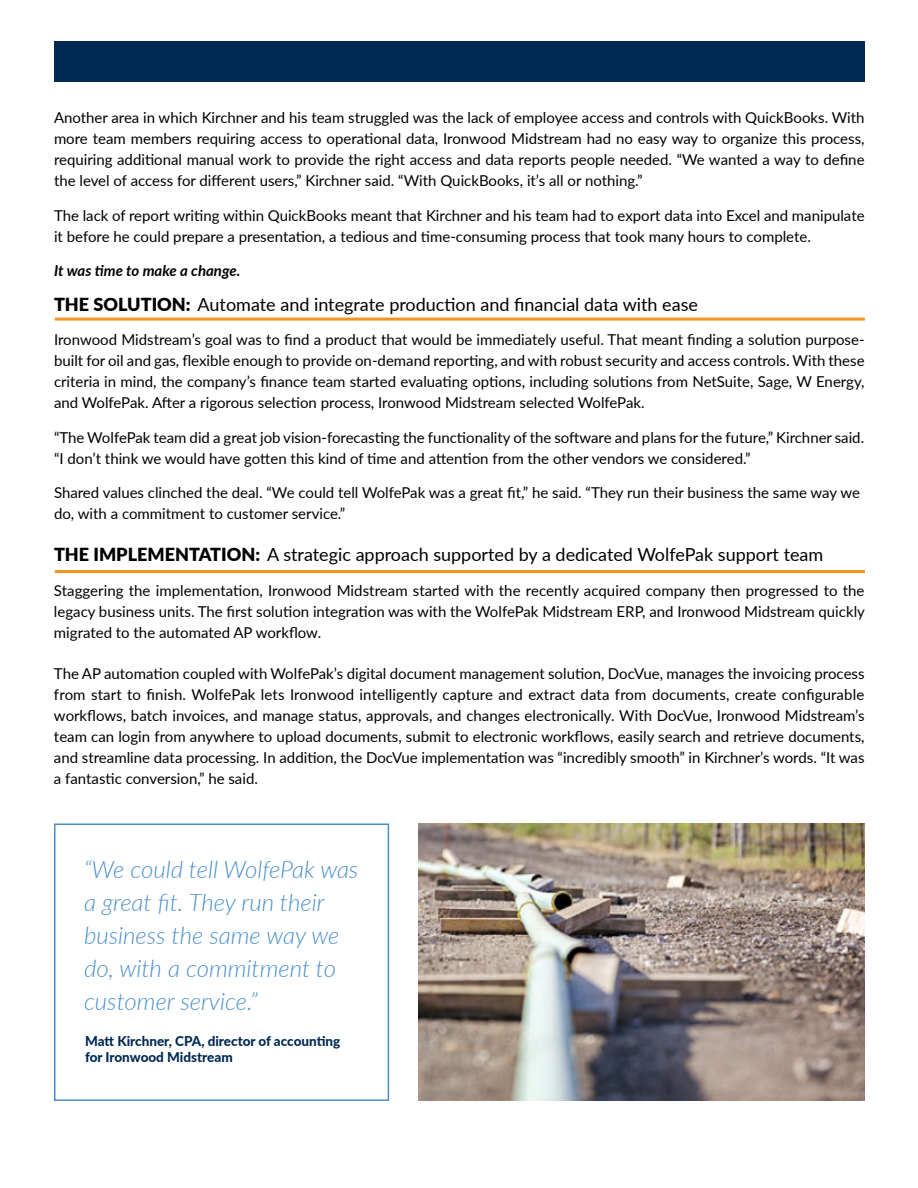
<style>
.page{position:relative;width:918px;height:1188px;background:#fff}
.page>*{position:absolute;margin:0;border:0;box-sizing:border-box;transform-origin:0 0}
.t1{font:italic 300 24px/33px "Lato";color:#4a8fcc}
.t2{font:18px "Lato";color:#000}
.t3{font:15px/21px "Lato";color:#000;text-align:justify}
.t4{font:italic 700 15px "Lato";color:#000}
.t5{font:800 13.5px/16.2px "Lato";color:#002954}
.s1{font-weight:900}
</style>
<div class="page">
<hr style="left:55px;top:318px;width:810px;height:3px;background:#f8911f">
<hr style="left:55px;top:570px;width:810px;height:3px;background:#f8911f">
<div style="left:54px;top:42px;width:811px;height:40px;background:#002954"></div>
<img style="left:418px;top:824px;width:447px;height:277px">
<div style="left:54px;top:824px;width:335px;height:277px;border:2px solid #4a8fcc"></div>
<p class="t3" style="left:54px;top:107px;width:812px">Another area in which Kirchner and his team struggled was the lack of employee access and controls with QuickBooks. With more team members requiring access to operational data, Ironwood Midstream had no easy way to organize this process, requiring additional manual work to provide the right access and data reports people needed. “We wanted a way to define the level of access for different users,” Kirchner said. “With QuickBooks, it’s all or nothing.”</p>
<p class="t3" style="left:54px;top:204px;width:812px">The lack of report writing within QuickBooks meant that Kirchner and his team had to export data into Excel and manipulate it before he could prepare a presentation, a tedious and time-consuming process that took many hours to complete.</p>
<p class="t4" style="left:54px;top:260px;width:188px">It was time to make a change.</p>
<p class="t2" style="left:54px;top:291px;width:646px"><span class="s1">THE SOLUTION:</span> Automate and integrate production and financial data with ease</p>
<p class="t3" style="left:54px;top:329px;width:812px">Ironwood Midstream’s goal was to find a product that would be immediately useful. That meant finding a solution purpose&shy;built for oil and gas, flexible enough to provide on-demand reporting, and with robust security and access controls. With these criteria in mind, the company’s finance team started evaluating options, including solutions from NetSuite, Sage, W Energy, and WolfePak. After a rigorous selection process, Ironwood Midstream selected WolfePak.</p>
<p class="t3" style="left:54px;top:426px;width:812px">“The WolfePak team did a great job vision-forecasting the functionality of the software and plans for the future,” Kirchner said. “I don’t think we would have gotten this kind of time and attention from the other vendors we considered.”</p>
<p class="t3" style="left:54px;top:482px;width:808px">Shared values clinched the deal. “We could tell WolfePak was a great fit,” he said. “They run their business the same way we do, with a commitment to customer service.”</p>
<p class="t2" style="left:54px;top:542px;width:771px"><span class="s1">THE IMPLEMENTATION:</span> A strategic approach supported by a dedicated WolfePak support team</p>
<p class="t3" style="left:54px;top:579px;width:812px">Staggering the implementation, Ironwood Midstream started with the recently acquired company then progressed to the legacy business units. The first solution integration was with the WolfePak Midstream ERP, and Ironwood Midstream quickly migrated to the automated AP workflow.</p>
<p class="t3" style="left:54px;top:662px;width:812px">The AP automation coupled with WolfePak’s digital document management solution, DocVue, manages the invoicing process from start to finish. WolfePak lets Ironwood intelligently capture and extract data from documents, create configurable workflows, batch invoices, and manage status, approvals, and changes electronically. With DocVue, Ironwood Midstream’s team can login from anywhere to upload documents, submit to electronic workflows, easily search and retrieve documents, and streamline data processing. In addition, the DocVue implementation was “incredibly smooth” in Kirchner’s words. “It was a fantastic conversion,” he said.</p>
<h1 class="t1" style="left:84px;top:852px;width:276px">“We could tell WolfePak was a great fit. They run their business the same way we do, with a commitment to customer service.”</h1>
<p class="t5" style="left:85px;top:1032px;width:257px">Matt Kirchner, CPA, director of accounting for Ironwood Midstream</p>
</div>
